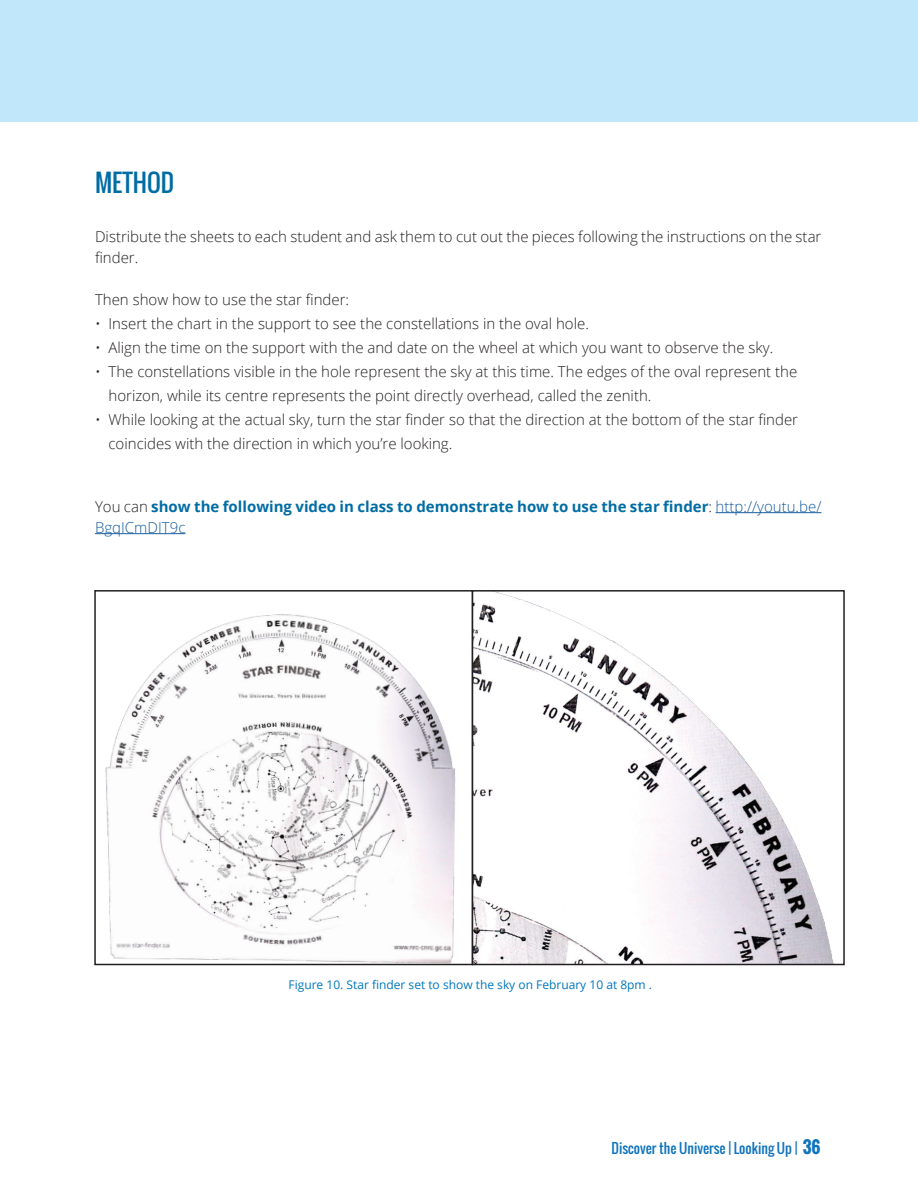
<style>
.page{position:relative;width:918px;height:1188px;background:#fff}
.page>*{position:absolute;margin:0;border:0;box-sizing:border-box;transform-origin:0 0}
.t1{font:24px "Oswald";color:#006ca4}
.t2{font:300 15px/24px "Open Sans";color:#231f20}
.t3{font:700 15px/21px "Open Sans";color:#006ca4}
.t4{font:13.5px "Oswald";color:#1074bc}
.t5{font:12px "Open Sans";color:#0077bc}
.s1{font-weight:300;color:#231f20}
.s2{font-weight:300;color:#175d9e}
.s3{font-weight:700;font-size:16.5px}
</style>
<div class="page">
<div style="left:0;top:0;width:918px;height:122px;background:#c0e7fa"></div>
<hr style="left:716px;top:512px;width:105px;height:1px;background:#175d9e">
<hr style="left:95px;top:533px;width:90px;height:1px;background:#175d9e">
<img style="left:105px;top:614px;width:351px;height:348px">
<div style="left:94px;top:590px;width:379px;height:375px;border:2px solid #231f20"></div>
<img style="left:475px;top:593px;width:358px;height:369px">
<div style="left:472px;top:590px;width:373px;height:375px;border:2px solid #231f20"></div>
<h1 class="t1" style="left:95px;top:164px;width:81px">METHOD</h1>
<p class="t2" style="left:95px;top:225px;width:728px;line-height:21px">Distribute the sheets to each student and ask them to cut out the pieces following the instructions on the star finder.</p>
<p class="t2" style="left:95px;top:287px;width:256px">Then show how to use the star finder:</p>
<p class="t2" style="left:95px;top:311px;width:495px">• Insert the chart in the support to see the constellations in the oval hole.</p>
<p class="t2" style="left:95px;top:335px;width:680px">• Align the time on the support with the and date on the wheel at which you want to observe the sky.</p>
<p class="t2" style="left:109px;top:359px;width:690px;text-indent:-14px">• The constellations visible in the hole represent the sky at this time. The edges of the oval represent the horizon, while its centre represents the point directly overhead, called the zenith.</p>
<p class="t2" style="left:109px;top:407px;width:691px;text-indent:-14px">• While looking at the actual sky, turn the star finder so that the direction at the bottom of the star finder coincides with the direction in which you’re looking.</p>
<p class="t3" style="left:95px;top:495px;width:728px"><span class="s1">You can</span> show the following video in class to demonstrate how to use the star finder<span class="s1">:</span> <span class="s2">http://youtu.be/<br>BgqICmDIT9c</span></p>
<p class="t5" style="left:289px;top:976px;width:365px">Figure 10. Star finder set to show the sky on February 10 at 8pm .</p>
<p class="t4" style="left:612px;top:1138px;width:210px">Discover the Universe | Looking Up | <span class="s3">36</span></p>
</div>
